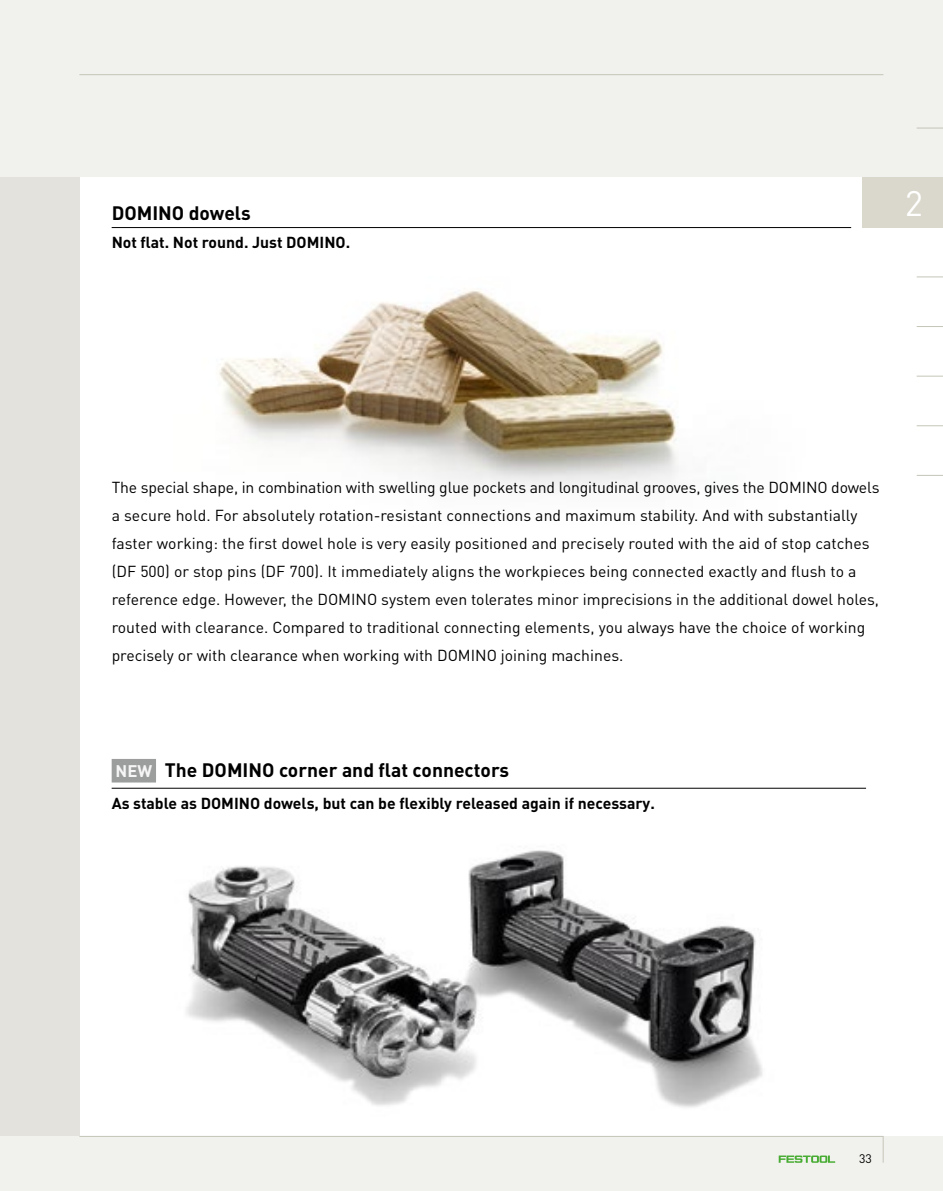
<style>
.page{position:relative;width:943px;height:1191px;background:#f1f1ed}
.page>*{position:absolute;margin:0;border:0;box-sizing:border-box;transform-origin:0 0}
.t1{font:35px "DIN Pro";color:#fff}
.t2{font:700 19.25px "DIN Pro";color:#000}
.t3{font:15.75px/28px "DIN Pro";color:#000}
.t4{font:700 15.75px "DIN Pro";color:#000}
.t5{font:12.25px "DIN Pro";color:#000}
.s1{font-size:16.62px;color:#f6f6f6}
</style>
<div class="page">
<div style="left:79px;top:177px;width:864px;height:959px;background:#fff"></div>
<hr style="left:112px;top:227px;width:739px;height:1px;background:#000">
<hr style="left:112px;top:788px;width:754px;height:1px;background:#000">
<img style="left:219px;top:290px;width:459px;height:197px">
<img style="left:186px;top:866px;width:255px;height:240px">
<img style="left:441px;top:850px;width:322px;height:258px">
<div style="left:0;top:177px;width:79px;height:959px;background:#e3e2dc"></div>
<hr style="left:79px;top:1136px;width:804px;height:1px;background:#c6c5b9">
<hr style="left:79px;top:74px;width:804px;height:1px;background:#c6c5b9">
<svg style="left:917px;top:128px;width:26px;height:1px"></svg>
<svg style="left:916px;top:227px;width:27px;height:1px"></svg>
<svg style="left:917px;top:277px;width:26px;height:1px"></svg>
<svg style="left:916px;top:326px;width:27px;height:1px"></svg>
<svg style="left:916px;top:376px;width:27px;height:1px"></svg>
<svg style="left:916px;top:425px;width:27px;height:1px"></svg>
<svg style="left:916px;top:475px;width:27px;height:1px"></svg>
<svg style="left:778px;top:1155px;width:57px;height:7px"></svg>
<svg style="left:882px;top:1137px;width:1px;height:25px"></svg>
<div style="left:862px;top:177px;width:81px;height:50px;background:#dad8cc"></div>
<div style="left:112px;top:759px;width:44px;height:23px;background:#9c9d9d"></div>
<p class="t2" style="left:112px;top:199px;width:141px">DOMINO dowels</p>
<p class="t4" style="left:112px;top:231px;width:240px">Not flat. Not round. Just DOMINO.</p>
<h1 class="t1" style="left:904px;top:179px;width:20px">2</h1>
<p class="t3" style="left:112px;top:473px;width:769px">The special shape, in combination with swelling glue pockets and longitudinal grooves, gives the DOMINO dowels a secure hold. For absolutely rotation-resistant connections and maximum stability. And with substantially faster working: the first dowel hole is very easily positioned and precisely routed with the aid of stop catches (DF 500) or stop pins (DF 700). It immediately aligns the workpieces being connected exactly and flush to a reference edge. However, the DOMINO system even tolerates minor imprecisions in the additional dowel holes, routed with clearance. Compared to traditional connecting elements, you always have the choice of working precisely or with clearance when working with DOMINO joining machines.</p>
<p class="t2" style="left:115px;top:756px;width:395px"><span class="s1">NEW</span> The DOMINO corner and flat connectors</p>
<p class="t4" style="left:112px;top:792px;width:544px">As stable as DOMINO dowels, but can be flexibly released again if necessary.</p>
<p class="t5" style="left:859px;top:1150px;width:14px">33</p>
</div>
